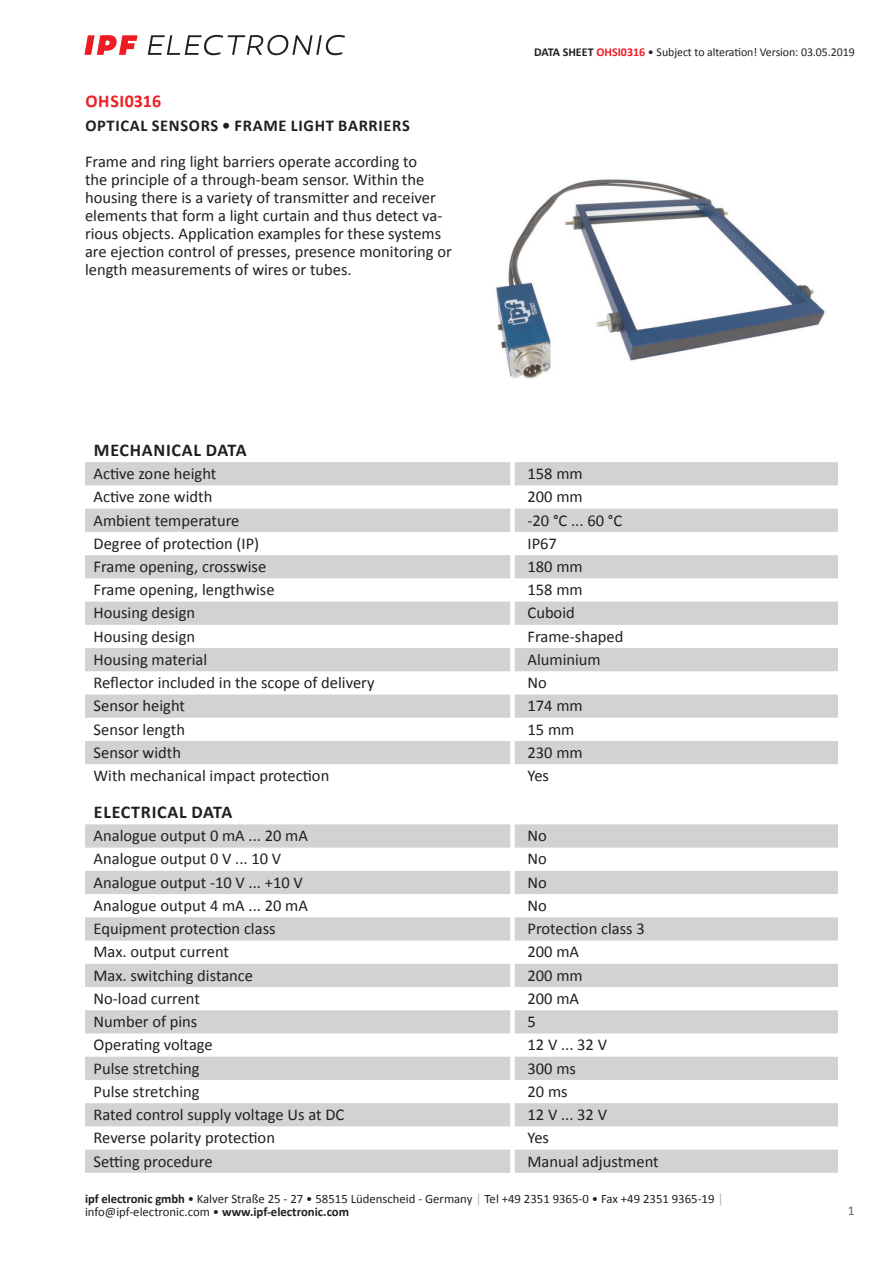
<style>
.page{position:relative;width:893px;height:1263px;background:#fff}
.page>*{position:absolute;margin:0;border:0;box-sizing:border-box;transform-origin:0 0}
.t1{font:700 18px "Calibri";letter-spacing:.04em;color:#231f20}
.t2{font:700 18px "Calibri";letter-spacing:.02em;color:#ee1d23}
.t3{font:16.5px/18px "Calibri";color:#231f20}
.t4{font:700 16.5px "Calibri";letter-spacing:.04em;color:#231f20}
.t5{font:13.5px "Calibri";color:#636366}
.t6{font:12.75px/12.6px "Calibri";color:#231f20}
.t7{font:12px "Calibri";letter-spacing:-.005em;color:#231f20}
.s1{font-weight:700}
.s2{font-weight:700;color:#ee1d23}
.s3{color:#a8a9ad}
</style>
<div class="page">
<svg style="left:148px;top:35px;width:197px;height:20px"></svg>
<svg style="left:84px;top:35px;width:54px;height:20px"></svg>
<svg style="left:85px;top:462px;width:753px;height:302px;fill:#d1d2d4"></svg>
<svg style="left:85px;top:824px;width:753px;height:349px;fill:#d1d2d4"></svg>
<img style="left:496px;top:179px;width:329px;height:200px">
<p class="t2" style="left:85px;top:88px;width:77px">OHSI0316</p>
<p class="t4" style="left:85px;top:114px;width:326px">OPTICAL SENSORS • FRAME LIGHT BARRIERS</p>
<p class="t3" style="left:85px;top:152px;width:368px">Frame and ring light barriers operate according to<br>the principle of a through-beam sensor. Within the housing there is a variety of transmitter and receiver elements that form a light curtain and thus detect va&shy;rious objects. Application examples for these systems are ejection control of presses, presence monitoring or length measurements of wires or tubes.</p>
<p class="t7" style="left:534px;top:44px;width:322px"><span class="s1">DATA SHEET</span> <span class="s2">OHSI0316</span> • Subject to alteration! Version: 03.05.2019</p>
<p class="t1" style="left:94px;top:437px;width:154px">MECHANICAL DATA</p>
<p class="t3" style="left:94px;top:464px;width:124px">Active zone height</p>
<p class="t3" style="left:527px;top:464px;width:57px">158 mm</p>
<p class="t3" style="left:94px;top:487px;width:120px">Active zone width</p>
<p class="t3" style="left:527px;top:487px;width:57px">200 mm</p>
<p class="t3" style="left:94px;top:511px;width:147px">Ambient temperature</p>
<p class="t3" style="left:527px;top:511px;width:96px">-20 °C ... 60 °C</p>
<p class="t3" style="left:94px;top:534px;width:167px">Degree of protection (IP)</p>
<p class="t3" style="left:527px;top:534px;width:31px">IP67</p>
<p class="t3" style="left:94px;top:557px;width:174px">Frame opening, crosswise</p>
<p class="t3" style="left:527px;top:557px;width:57px">180 mm</p>
<p class="t3" style="left:94px;top:580px;width:183px">Frame opening, lengthwise</p>
<p class="t3" style="left:527px;top:580px;width:57px">158 mm</p>
<p class="t3" style="left:94px;top:603px;width:103px">Housing design</p>
<p class="t3" style="left:527px;top:603px;width:49px">Cuboid</p>
<p class="t3" style="left:94px;top:627px;width:103px">Housing design</p>
<p class="t3" style="left:527px;top:627px;width:97px">Frame-shaped</p>
<p class="t3" style="left:94px;top:650px;width:115px">Housing material</p>
<p class="t3" style="left:527px;top:650px;width:75px">Aluminium</p>
<p class="t3" style="left:94px;top:673px;width:283px">Reflector included in the scope of delivery</p>
<p class="t3" style="left:527px;top:673px;width:21px">No</p>
<p class="t3" style="left:94px;top:696px;width:93px">Sensor height</p>
<p class="t3" style="left:527px;top:696px;width:57px">174 mm</p>
<p class="t3" style="left:94px;top:720px;width:93px">Sensor length</p>
<p class="t3" style="left:527px;top:720px;width:48px">15 mm</p>
<p class="t3" style="left:94px;top:743px;width:89px">Sensor width</p>
<p class="t3" style="left:527px;top:743px;width:57px">230 mm</p>
<p class="t3" style="left:94px;top:766px;width:237px">With mechanical impact protection</p>
<p class="t3" style="left:527px;top:766px;width:23px">Yes</p>
<p class="t1" style="left:94px;top:799px;width:140px">ELECTRICAL DATA</p>
<p class="t3" style="left:94px;top:826px;width:216px">Analogue output 0 mA ... 20 mA</p>
<p class="t3" style="left:527px;top:826px;width:21px">No</p>
<p class="t3" style="left:94px;top:849px;width:189px">Analogue output 0 V ... 10 V</p>
<p class="t3" style="left:527px;top:849px;width:21px">No</p>
<p class="t3" style="left:94px;top:873px;width:211px">Analogue output -10 V ... +10 V</p>
<p class="t3" style="left:527px;top:873px;width:21px">No</p>
<p class="t3" style="left:94px;top:896px;width:216px">Analogue output 4 mA ... 20 mA</p>
<p class="t3" style="left:527px;top:896px;width:21px">No</p>
<p class="t3" style="left:94px;top:919px;width:184px">Equipment protection class</p>
<p class="t3" style="left:527px;top:919px;width:119px">Protection class 3</p>
<p class="t3" style="left:94px;top:942px;width:137px">Max. output current</p>
<p class="t3" style="left:527px;top:942px;width:53px">200 mA</p>
<p class="t3" style="left:94px;top:966px;width:161px">Max. switching distance</p>
<p class="t3" style="left:527px;top:966px;width:57px">200 mm</p>
<p class="t3" style="left:94px;top:989px;width:108px">No-load current</p>
<p class="t3" style="left:527px;top:989px;width:53px">200 mA</p>
<p class="t3" style="left:94px;top:1012px;width:105px">Number of pins</p>
<p class="t3" style="left:527px;top:1012px;width:10px">5</p>
<p class="t3" style="left:94px;top:1035px;width:121px">Operating voltage</p>
<p class="t3" style="left:527px;top:1035px;width:81px">12 V ... 32 V</p>
<p class="t3" style="left:94px;top:1059px;width:108px">Pulse stretching</p>
<p class="t3" style="left:527px;top:1059px;width:50px">300 ms</p>
<p class="t3" style="left:94px;top:1082px;width:108px">Pulse stretching</p>
<p class="t3" style="left:527px;top:1082px;width:42px">20 ms</p>
<p class="t3" style="left:94px;top:1105px;width:252px">Rated control supply voltage Us at DC</p>
<p class="t3" style="left:527px;top:1105px;width:81px">12 V ... 32 V</p>
<p class="t3" style="left:94px;top:1128px;width:183px">Reverse polarity protection</p>
<p class="t3" style="left:527px;top:1128px;width:23px">Yes</p>
<p class="t3" style="left:94px;top:1151px;width:121px">Setting procedure</p>
<p class="t3" style="left:527px;top:1151px;width:133px">Manual adjustment</p>
<p class="t6" style="left:85px;top:1192px;width:640px"><span class="s1">ipf electronic gmbh</span> • Kalver Straße 25 - 27 • 58515 Lüdenscheid - Germany <span class="s3">│</span> Tel +49 2351 9365-0 • Fax +49 2351 9365-19 <span class="s3">│ </span>info@ipf-electronic.com • <span class="s1">www.ipf-electronic.com</span></p>
<p class="t5" style="left:848px;top:1201px;width:8px">1</p>
</div>
